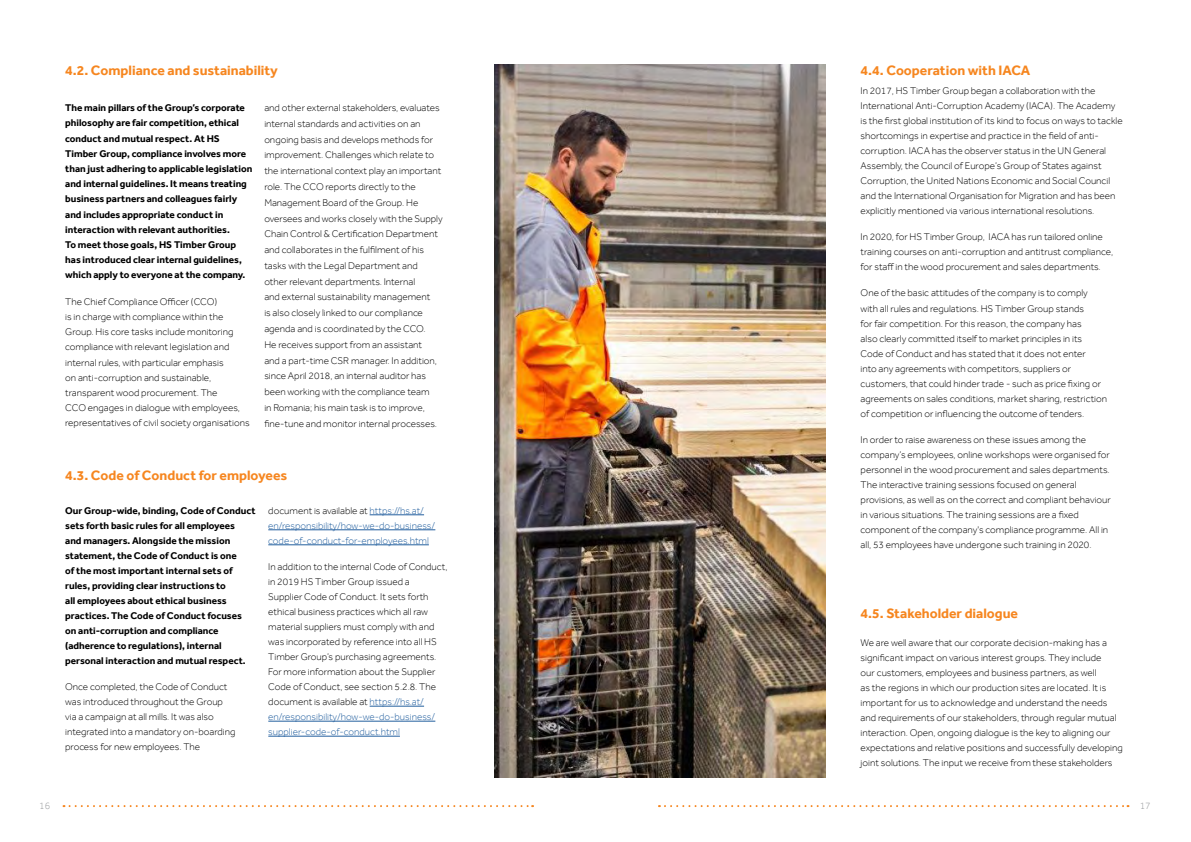
<style>
.page{position:relative;width:1191px;height:842px;background:#fff}
.page>*{position:absolute;margin:0;border:0;box-sizing:border-box;transform-origin:0 0}
.t1{font:700 14px "Effra";color:#f6861f}
.t2{font:300 10px/15px "Effra";color:#000}
.t3{font:700 10px/15.2px "Effra";color:#000}
.t4{font:300 10px/15px "Effra";color:#215e9e}
.t5{font:300 10px "Effra";color:#97999c}
.s1{color:#000}
.s2{color:#215e9e}
</style>
<div class="page">
<svg style="left:63px;top:805px;width:470px;height:2px"></svg>
<svg style="left:659px;top:805px;width:469px;height:2px"></svg>
<hr style="left:369px;top:514px;width:55px;height:1px;background:#215e9e">
<hr style="left:268px;top:529px;width:167px;height:1px;background:#215e9e">
<hr style="left:268px;top:544px;width:161px;height:1px;background:#215e9e">
<hr style="left:369px;top:706px;width:55px;height:1px;background:#215e9e">
<hr style="left:268px;top:721px;width:167px;height:1px;background:#215e9e">
<hr style="left:268px;top:736px;width:132px;height:1px;background:#215e9e">
<img style="left:495px;top:65px;width:330px;height:712px">
<h1 class="t1" style="left:65px;top:62px;width:214px">4.2. Compliance and sustainability</h1>
<p class="t3" style="left:65px;top:100px;width:189px">The main pillars of the Group’s corporate philosophy are fair competition, ethical conduct and mutual respect. At HS Timber Group, compliance involves more than just adhering to applicable legislation and internal guidelines. It means treating business partners and colleagues fairly and includes appropriate conduct in interaction with relevant authorities.<br>To meet those goals, HS Timber Group has introduced clear internal guidelines, which apply to everyone at the company.</p>
<p class="t2" style="left:65px;top:294px;width:186px">The Chief Compliance Officer (CCO)<br>is in charge with compliance within the Group. His core tasks include monitoring compliance with relevant legislation and internal rules, with particular emphasis<br>on anti-corruption and sustainable, transparent wood procurement. The<br>CCO engages in dialogue with employees, representatives of civil society organisations</p>
<p class="t2" style="left:264px;top:100px;width:180px;line-height:15.8px">and other external stakeholders, evaluates internal standards and activities on an ongoing basis and develops methods for improvement. Challenges which relate to the international context play an important role. The CCO reports directly to the Management Board of the Group. He oversees and works closely with the Supply Chain Control &amp; Certification Department and collaborates in the fulfilment of his tasks with the Legal Department and other relevant departments. Internal<br>and external sustainability management<br>is also closely linked to our compliance agenda and is coordinated by the CCO.<br>He receives support from an assistant<br>and a part-time CSR manager. In addition, since April 2018, an internal auditor has been working with the compliance team<br>in Romania; his main task is to improve, fine-tune and monitor internal processes.</p>
<h1 class="t1" style="left:65px;top:467px;width:223px">4.3. Code of Conduct for employees</h1>
<p class="t3" style="left:65px;top:503px;width:192px">Our Group-wide, binding, Code of Conduct sets forth basic rules for all employees<br>and managers. Alongside the mission statement, the Code of Conduct is one<br>of the most important internal sets of rules, providing clear instructions to<br>all employees about ethical business practices. The Code of Conduct focuses on anti-corruption and compliance (adherence to regulations), internal personal interaction and mutual respect.</p>
<p class="t2" style="left:65px;top:679px;width:172px">Once completed, the Code of Conduct was introduced throughout the Group via a campaign at all mills. It was also integrated into a mandatory on-boarding process for new employees. The</p>
<p class="t4" style="left:268px;top:503px;width:168px"><span class="s1">document is available at</span> https://hs.at/ en/responsibility/how-we-do-business/ code-of-conduct-for-employees.html</p>
<p class="t2" style="left:268px;top:559px;width:181px">In addition to the internal Code of Conduct, in 2019 HS Timber Group issued a<br>Supplier Code of Conduct. It sets forth ethical business practices which all raw material suppliers must comply with and was incorporated by reference into all HS Timber Group’s purchasing agreements.<br>For more information about the Supplier Code of Conduct, see section 5.2.8. The document is available at <span class="s2">https://hs.at/ en/responsibility/how-we-do-business/ supplier-code-of-conduct.html</span></p>
<h1 class="t1" style="left:860px;top:62px;width:171px">4.4. Cooperation with IACA</h1>
<p class="t2" style="left:860px;top:83px;width:264px">In 2017, HS Timber Group began a collaboration with the International Anti-Corruption Academy (IACA). The Academy is the first global institution of its kind to focus on ways to tackle shortcomings in expertise and practice in the field of anti&shy;corruption. IACA has the observer status in the UN General Assembly, the Council of Europe’s Group of States against Corruption, the United Nations Economic and Social Council and the International Organisation for Migration and has been explicitly mentioned via various international resolutions.</p>
<p class="t2" style="left:860px;top:229px;width:254px">In 2020, for HS Timber Group, IACA has run tailored online training courses on anti-corruption and antitrust compliance, for staff in the wood procurement and sales departments.</p>
<p class="t2" style="left:860px;top:286px;width:248px">One of the basic attitudes of the company is to comply with all rules and regulations. HS Timber Group stands<br>for fair competition. For this reason, the company has<br>also clearly committed itself to market principles in its Code of Conduct and has stated that it does not enter<br>into any agreements with competitors, suppliers or customers, that could hinder trade - such as price fixing or agreements on sales conditions, market sharing, restriction of competition or influencing the outcome of tenders.</p>
<p class="t2" style="left:860px;top:432px;width:252px">In order to raise awareness on these issues among the company’s employees, online workshops were organised for personnel in the wood procurement and sales departments.<br>The interactive training sessions focused on general provisions, as well as on the correct and compliant behaviour in various situations. The training sessions are a fixed component of the company's compliance programme. All in all, 53 employees have undergone such training in 2020.</p>
<h1 class="t1" style="left:860px;top:605px;width:159px">4.5. Stakeholder dialogue</h1>
<p class="t2" style="left:860px;top:635px;width:264px">We are well aware that our corporate decision-making has a significant impact on various interest groups. They include<br>our customers, employees and business partners, as well<br>as the regions in which our production sites are located. It is important for us to acknowledge and understand the needs and requirements of our stakeholders, through regular mutual interaction. Open, ongoing dialogue is the key to aligning our expectations and relative positions and successfully developing joint solutions. The input we receive from these stakeholders</p>
<p class="t5" style="left:39px;top:800px;width:12px">16</p>
<p class="t5" style="left:1139px;top:800px;width:12px">17</p>
</div>
